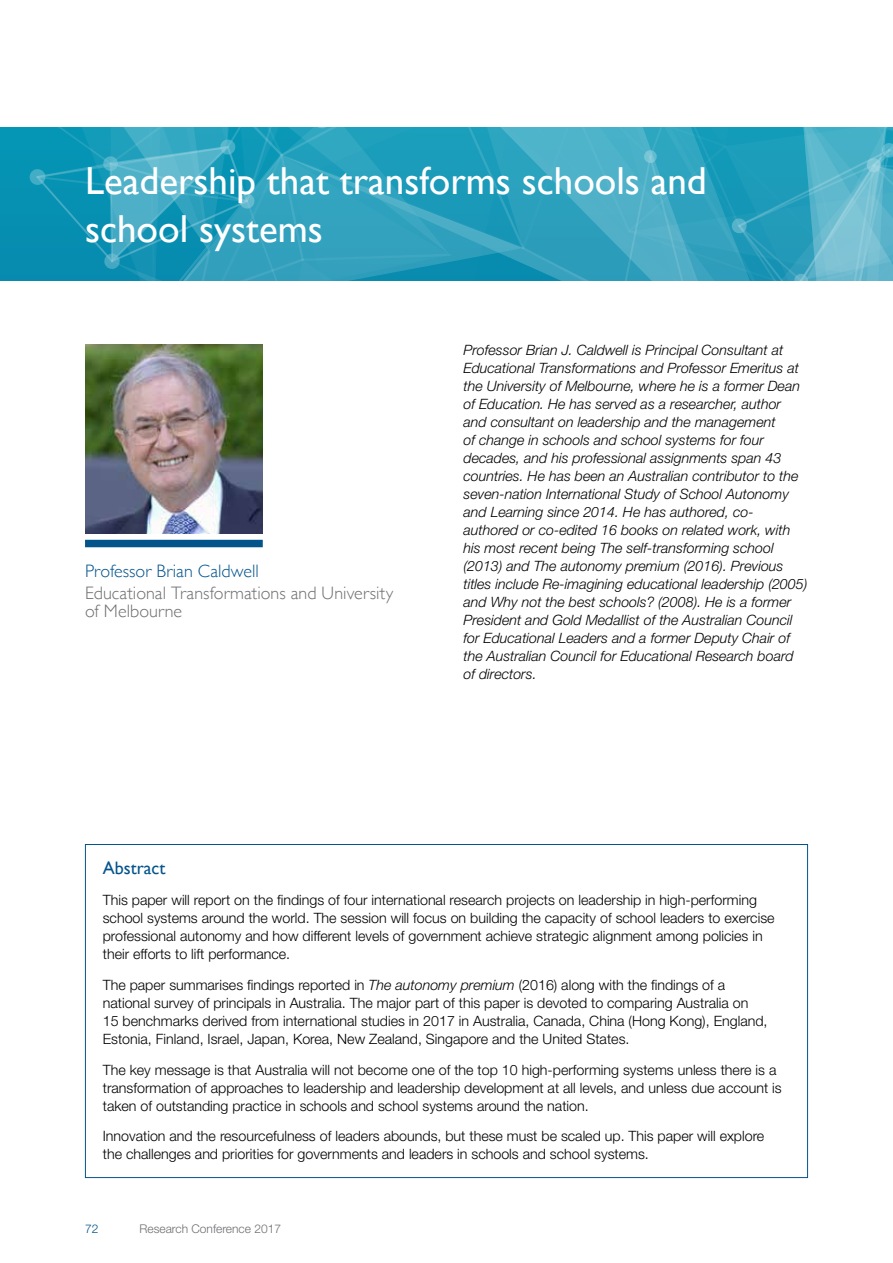
<style>
.page{position:relative;width:893px;height:1263px;background:#fff}
.page>*{position:absolute;margin:0;border:0;box-sizing:border-box;transform-origin:0 0}
.t1{font:39px/48px "Gill Sans";color:#fff}
.t2{font:300 18px/18px "Gill Sans";letter-spacing:.005em;color:#6d6e71}
.t3{font:300 18px "Gill Sans";letter-spacing:.005em;color:#04548c}
.t4{font:18px "Gill Sans";color:#04548c}
.t5{font:300 14.25px/18px "Helvetica Neue LT Std";color:#000}
.t6{font:italic 300 14.25px/18px "Helvetica Neue LT Std";color:#000}
.t7{font:300 12px "Helvetica Neue LT Std";color:#6d6e71}
.t8{font:300 12px "Helvetica Neue LT Std";color:#04548c}
.s1{font-style:italic}
</style>
<div class="page">
<img style="left:85px;top:344px;width:178px;height:189px">
<div style="left:85px;top:540px;width:178px;height:7px;background:#04548c"></div>
<svg style="left:0;top:128px;width:893px;height:153px;background:#2fa2be"></svg>
<h1 class="t1" style="left:85px;top:156px;width:623px">Leadership that transforms schools and school systems</h1>
<p class="t3" style="left:85px;top:557px;width:175px">Professor Brian Caldwell</p>
<p class="t2" style="left:85px;top:583px;width:310px">Educational Transformations and University of Melbourne</p>
<p class="t6" style="left:463px;top:340px;width:345px">Professor Brian J. Caldwell is Principal Consultant at Educational Transformations and Professor Emeritus at the University of Melbourne, where he is a former Dean of Education. He has served as a researcher, author and consultant on leadership and the management<br>of change in schools and school systems for four decades, and his professional assignments span 43 countries. He has been an Australian contributor to the seven-nation International Study of School Autonomy and Learning since 2014. He has authored, co&shy;authored or co-edited 16 books on related work, with his most recent being The self-transforming school (2013) and The autonomy premium (2016). Previous titles include Re-imagining educational leadership (2005) and Why not the best schools? (2008). He is a former President and Gold Medallist of the Australian Council for Educational Leaders and a former Deputy Chair of the Australian Council for Educational Research board of directors.</p>
<p class="t4" style="left:103px;top:858px;width:64px">Abstract</p>
<p class="t5" style="left:103px;top:891px;width:673px">This paper will report on the findings of four international research projects on leadership in high-performing school systems around the world. The session will focus on building the capacity of school leaders to exercise professional autonomy and how different levels of government achieve strategic alignment among policies in their efforts to lift performance.</p>
<p class="t5" style="left:103px;top:975px;width:666px">The paper summarises findings reported in <span class="s1">The autonomy premium</span> (2016) along with the findings of a national survey of principals in Australia. The major part of this paper is devoted to comparing Australia on 15 benchmarks derived from international studies in 2017 in Australia, Canada, China (Hong Kong), England, Estonia, Finland, Israel, Japan, Korea, New Zealand, Singapore and the United States.</p>
<p class="t5" style="left:103px;top:1060px;width:680px">The key message is that Australia will not become one of the top 10 high-performing systems unless there is a transformation of approaches to leadership and leadership development at all levels, and unless due account is taken of outstanding practice in schools and school systems around the nation.</p>
<p class="t5" style="left:103px;top:1127px;width:663px">Innovation and the resourcefulness of leaders abounds, but these must be scaled up. This paper will explore the challenges and priorities for governments and leaders in schools and school systems.</p>
<p class="t8" style="left:85px;top:1221px;width:15px">72</p>
<p class="t7" style="left:139px;top:1221px;width:143px">Research Conference 2017</p>
</div>
